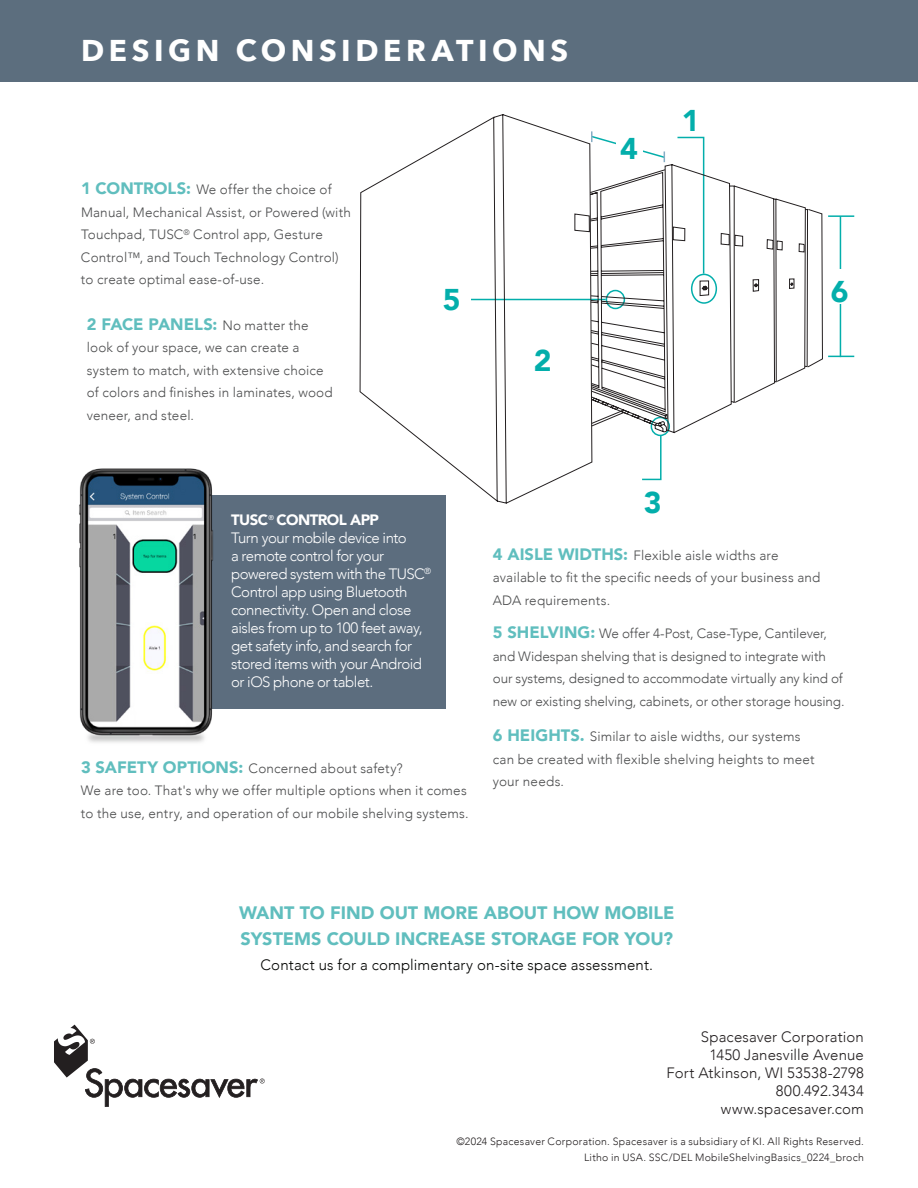
<style>
.page{position:relative;width:918px;height:1188px;background:#fff}
.page>*{position:absolute;margin:0;border:0;box-sizing:border-box;transform-origin:0 0}
.t1{font:700 30px "Avenir Next";letter-spacing:.15em;color:#fff}
.t2{font:900 30px "Avenir";color:#03aeab}
.t3{font:900 18px/25.5px "Avenir";color:#60bebe}
.t4{font:900 16.5px "Avenir";letter-spacing:-.005em;color:#60bebe}
.t5{font:300 15px/18px "Avenir";letter-spacing:-.03em;color:#fff}
.t6{font:300 15px/18px "Avenir";letter-spacing:.01em;color:#231f20;text-align:right}
.t7{font:300 15px "Avenir";letter-spacing:.01em;color:#040503}
.t8{font:300 13.5px/22.5px "Avenir";letter-spacing:.01em;color:#4b4c4d}
.t9{font:300 10.5px/15.8px "Avenir";letter-spacing:.025em;color:#231f20;text-align:right}
.s1{font-weight:900;font-size:16.5px;color:#60bebe}
.s2{font-weight:300;font-size:13.5px;color:#4b4c4d}
.s3{font-weight:900}
</style>
<div class="page">
<div style="left:0;top:0;width:918px;height:81px;background:#5c6e7e"></div>
<svg style="left:54px;top:1025px;width:211px;height:82px"></svg>
<svg style="left:360px;top:114px;width:229px;height:390px"></svg>
<svg style="left:574px;top:169px;width:15px;height:263px"></svg>
<svg style="left:589px;top:131px;width:265px;height:350px"></svg>
<div style="left:202px;top:495px;width:244px;height:214px;background:#5c6d7e"></div>
<img style="left:79px;top:468px;width:134px;height:275px">
<h1 class="t1" style="left:81px;top:25px;width:489px">DESIGN CONSIDERATIONS</h1>
<p class="t8" style="left:81px;top:178px;width:271px"><span class="s1">1 CONTROLS:</span> We offer the choice of Manual, Mechanical Assist, or Powered (with Touchpad, TUSC<sup>®</sup> Control app, Gesture Control™, and Touch Technology Control) to create optimal ease-of-use.</p>
<p class="t4" style="left:87px;top:310px;width:223px">2 FACE PANELS: <span class="s2">No matter the</span></p>
<p class="t8" style="left:87px;top:336px;width:247px">look of your space, we can create a system to match, with extensive choice of colors and finishes in laminates, wood veneer, and steel.</p>
<h1 class="t2" style="left:443px;top:274px;width:19px">5</h1>
<h1 class="t2" style="left:534px;top:335px;width:19px">2</h1>
<h1 class="t2" style="left:620px;top:122px;width:19px">4</h1>
<h1 class="t2" style="left:682px;top:95px;width:19px">1</h1>
<h1 class="t2" style="left:831px;top:265px;width:19px">6</h1>
<p class="t5" style="left:231px;top:511px;width:202px"><span class="s3">TUSC</span><sup>®</sup> <span class="s3">CONTROL APP<br></span>Turn your mobile device into<br>a remote control for your powered system with the TUSC<sup>®<br></sup>Control app using Bluetooth connectivity. Open and close aisles from up to 100 feet away, get safety info, and search for stored items with your Android or iOS phone or tablet.</p>
<p class="t8" style="left:81px;top:757px;width:389px"><span class="s1">3 SAFETY OPTIONS:</span> Concerned about safety?<br>We are too. That's why we offer multiple options when it comes to the use, entry, and operation of our mobile shelving systems.</p>
<h1 class="t2" style="left:644px;top:477px;width:19px">3</h1>
<p class="t8" style="left:493px;top:544px;width:329px"><span class="s1">4 AISLE WIDTHS:</span> Flexible aisle widths are available to fit the specific needs of your business and<br>ADA requirements.</p>
<p class="t8" style="left:493px;top:623px;width:353px"><span class="s1">5 SHELVING:</span> We offer 4-Post, Case-Type, Cantilever, and Widespan shelving that is designed to integrate with our systems, designed to accommodate virtually any kind of new or existing shelving, cabinets, or other storage housing.</p>
<p class="t8" style="left:493px;top:725px;width:323px"><span class="s1">6 HEIGHTS.</span> Similar to aisle widths, our systems can be created with flexible shelving heights to meet your needs.</p>
<h2 class="t3" style="left:239px;top:900px;width:437px">WANT TO FIND OUT MORE ABOUT HOW MOBILE<br>SYSTEMS COULD INCREASE STORAGE FOR YOU?</h2>
<p class="t7" style="left:261px;top:956px;width:394px">Contact us for a complimentary on-site space assessment.</p>
<p class="t6" style="left:666px;top:1028px;width:199px">Spacesaver Corporation<br>1450 Janesville Avenue<br>Fort Atkinson, WI 53538-2798<br>800.492.3434 www.spacesaver.com</p>
<p class="t9" style="left:456px;top:1134px;width:409px">©2024 Spacesaver Corporation. Spacesaver is a subsidiary of KI. All Rights Reserved.<br>Litho in USA. SSC/DEL MobileShelvingBasics_0224_broch</p>
</div>
